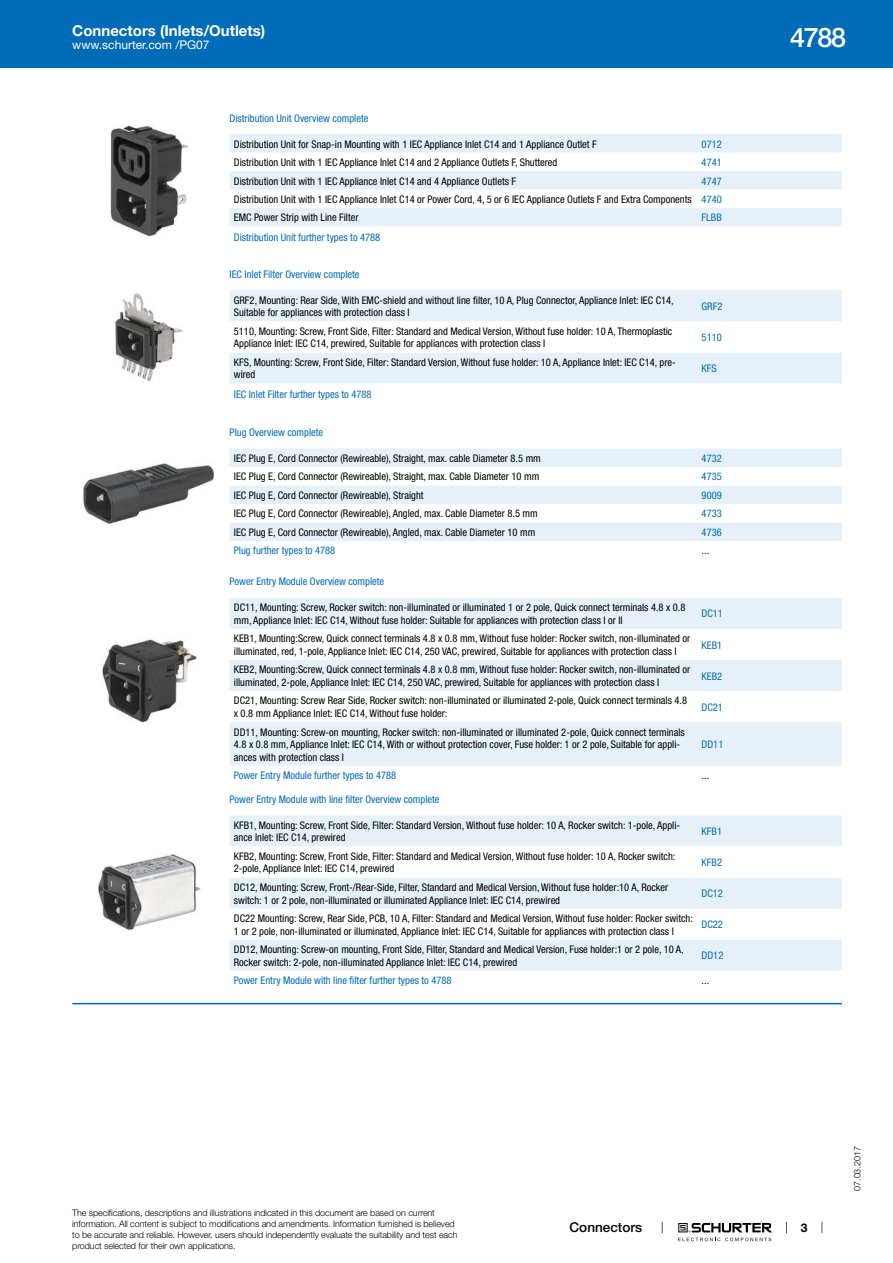
<style>
.page{position:relative;width:893px;height:1263px;background:#fff}
.page>*{position:absolute;margin:0;border:0;box-sizing:border-box;transform-origin:0 0}
.t1{font:500 27px "Helvetica Neue LT";color:#fff}
.t2{font:700 15px "Helvetica Neue LT";color:#fff}
.t3{font:500 13.5px "Helvetica Neue LT";color:#000}
.t4{font:12px "Helvetica Neue LT";color:#fff}
.t5{font:700 12px "Helvetica Neue LT";color:#000}
.t6{font:condensed 10.5px/12.6px "Helvetica Neue LT";color:#000}
.t7{font:condensed 10.5px "Helvetica Neue LT";color:#006bb6}
.t8{font:300 9px/10.8px "Helvetica Neue LT";letter-spacing:-.01em;color:#000}
.s1{color:#006bb6}
</style>
<div class="page">
<svg style="left:678px;top:1223px;width:94px;height:18px"></svg>
<div style="left:0;top:0;width:893px;height:68px;background:#006bb6"></div>
<img style="left:110px;top:125px;width:78px;height:112px">
<div style="left:230px;top:134px;width:612px;height:19px;background:#e6f0f8"></div>
<svg style="left:230px;top:171px;width:612px;height:55px;fill:#e6f0f8"></svg>
<img style="left:115px;top:293px;width:68px;height:89px">
<div style="left:230px;top:290px;width:612px;height:31px;background:#e6f0f8"></div>
<div style="left:230px;top:353px;width:612px;height:30px;background:#e6f0f8"></div>
<img style="left:83px;top:463px;width:131px;height:61px">
<div style="left:230px;top:448px;width:612px;height:19px;background:#e6f0f8"></div>
<svg style="left:230px;top:486px;width:612px;height:55px;fill:#e6f0f8"></svg>
<img style="left:102px;top:639px;width:95px;height:84px">
<div style="left:230px;top:598px;width:612px;height:31px;background:#e6f0f8"></div>
<svg style="left:230px;top:660px;width:612px;height:106px;fill:#e6f0f8"></svg>
<img style="left:98px;top:854px;width:103px;height:76px">
<div style="left:230px;top:815px;width:612px;height:31px;background:#e6f0f8"></div>
<svg style="left:230px;top:878px;width:612px;height:93px;fill:#e6f0f8"></svg>
<hr style="left:72px;top:1003px;width:770px;height:1px;background:#006bb6">
<h2 class="t2" style="left:72px;top:21px;width:195px">Connectors (Inlets/Outlets)</h2>
<p class="t4" style="left:72px;top:38px;width:139px">www.schurter.com /PG07</p>
<p class="t7" style="left:230px;top:112px;width:140px">Distribution Unit Overview complete</p>
<p class="t6" style="left:234px;top:137px;width:364px">Distribution Unit for Snap-in Mounting with 1 IEC Appliance Inlet C14 and 1 Appliance Outlet F</p>
<p class="t7" style="left:702px;top:138px;width:22px">0712</p>
<p class="t6" style="left:234px;top:156px;width:325px">Distribution Unit with 1 IEC Appliance Inlet C14 and 2 Appliance Outlets F, Shuttered</p>
<p class="t7" style="left:702px;top:156px;width:22px">4741</p>
<p class="t6" style="left:234px;top:174px;width:284px">Distribution Unit with 1 IEC Appliance Inlet C14 and 4 Appliance Outlets F</p>
<p class="t6" style="left:234px;top:171px;width:489px;line-height:18.5px;text-align:justify;text-indent:468px"><span class="s1">4747<br></span>Distribution Unit with 1 IEC Appliance Inlet C14 or Power Cord, 4, 5 or 6 IEC Appliance Outlets F and Extra Components <span class="s1">4740<br></span>EMC Power Strip with Line Filter</p>
<p class="t7" style="left:702px;top:212px;width:22px">FLBB</p>
<p class="t7" style="left:234px;top:231px;width:148px">Distribution Unit further types to 4788</p>
<p class="t7" style="left:230px;top:268px;width:131px">IEC Inlet Filter Overview complete</p>
<p class="t6" style="left:234px;top:294px;width:441px">GRF2, Mounting: Rear Side, With EMC-shield and without line filter, 10 A, Plug Connector, Appliance Inlet: IEC C14,<br>Suitable for appliances with protection class I</p>
<p class="t7" style="left:702px;top:300px;width:22px">GRF2</p>
<p class="t6" style="left:234px;top:325px;width:440px">5110, Mounting: Screw, Front Side, Filter: Standard and Medical Version, Without fuse holder: 10 A, Thermoplastic<br>Appliance Inlet: IEC C14, prewired, Suitable for appliances with protection class I</p>
<p class="t7" style="left:702px;top:331px;width:22px">5110</p>
<p class="t6" style="left:234px;top:356px;width:443px">KFS, Mounting: Screw, Front Side, Filter: Standard Version, Without fuse holder: 10 A, Appliance Inlet: IEC C14, pre&shy;wired</p>
<p class="t7" style="left:702px;top:362px;width:17px">KFS</p>
<p class="t7" style="left:234px;top:388px;width:139px">IEC Inlet Filter further types to 4788</p>
<p class="t7" style="left:230px;top:426px;width:95px">Plug Overview complete</p>
<p class="t6" style="left:234px;top:452px;width:308px">IEC Plug E, Cord Connector (Rewireable), Straight, max. cable Diameter 8.5 mm</p>
<p class="t7" style="left:702px;top:452px;width:22px">4732</p>
<p class="t6" style="left:234px;top:470px;width:307px">IEC Plug E, Cord Connector (Rewireable), Straight, max. Cable Diameter 10 mm</p>
<p class="t7" style="left:702px;top:471px;width:22px">4735</p>
<p class="t6" style="left:234px;top:489px;width:191px">IEC Plug E, Cord Connector (Rewireable), Straight</p>
<p class="t7" style="left:702px;top:489px;width:22px">9009</p>
<p class="t6" style="left:234px;top:507px;width:305px">IEC Plug E, Cord Connector (Rewireable), Angled, max. Cable Diameter 8.5 mm</p>
<p class="t7" style="left:702px;top:507px;width:22px">4733</p>
<p class="t6" style="left:234px;top:526px;width:303px">IEC Plug E, Cord Connector (Rewireable), Angled, max. Cable Diameter 10 mm</p>
<p class="t7" style="left:702px;top:526px;width:22px">4736</p>
<p class="t7" style="left:234px;top:544px;width:103px">Plug further types to 4788</p>
<p class="t6" style="left:702px;top:544px;width:9px">...</p>
<p class="t7" style="left:230px;top:575px;width:156px">Power Entry Module Overview complete</p>
<p class="t6" style="left:234px;top:601px;width:453px">DC11, Mounting: Screw, Rocker switch: non-illuminated or illuminated 1 or 2 pole, Quick connect terminals 4.8 x 0.8 mm, Appliance Inlet: IEC C14, Without fuse holder: Suitable for appliances with protection class I or II</p>
<p class="t7" style="left:702px;top:608px;width:23px">DC11</p>
<p class="t6" style="left:234px;top:632px;width:458px">KEB1, Mounting:Screw, Quick connect terminals 4.8 x 0.8 mm, Without fuse holder: Rocker switch, non-illuminated or illuminated, red, 1-pole, Appliance Inlet: IEC C14, 250 VAC, prewired, Suitable for appliances with protection class I</p>
<p class="t7" style="left:702px;top:639px;width:22px">KEB1</p>
<p class="t6" style="left:234px;top:663px;width:458px">KEB2, Mounting:Screw, Quick connect terminals 4.8 x 0.8 mm, Without fuse holder: Rocker switch, non-illuminated or illuminated, 2-pole, Appliance Inlet: IEC C14, 250 VAC, prewired, Suitable for appliances with protection class I</p>
<p class="t7" style="left:702px;top:670px;width:22px">KEB2</p>
<p class="t6" style="left:234px;top:694px;width:455px">DC21, Mounting: Screw Rear Side, Rocker switch: non-illuminated or illuminated 2-pole, Quick connect terminals 4.8 x 0.8 mm Appliance Inlet: IEC C14, Without fuse holder:</p>
<p class="t7" style="left:702px;top:701px;width:23px">DC21</p>
<p class="t6" style="left:234px;top:725px;width:452px">DD11, Mounting: Screw-on mounting, Rocker switch: non-illuminated or illuminated 2-pole, Quick connect terminals<br>4.8 x 0.8 mm, Appliance Inlet: IEC C14, With or without protection cover, Fuse holder: 1 or 2 pole, Suitable for appli&shy;ances with protection class I</p>
<p class="t7" style="left:702px;top:738px;width:23px">DD11</p>
<p class="t7" style="left:234px;top:769px;width:164px">Power Entry Module further types to 4788</p>
<p class="t6" style="left:702px;top:769px;width:9px">...</p>
<p class="t7" style="left:230px;top:793px;width:211px">Power Entry Module with line filter Overview complete</p>
<p class="t6" style="left:234px;top:819px;width:448px">KFB1, Mounting: Screw, Front Side, Filter: Standard Version, Without fuse holder: 10 A, Rocker switch: 1-pole, Appli&shy;ance Inlet: IEC C14, prewired</p>
<p class="t7" style="left:702px;top:825px;width:22px">KFB1</p>
<p class="t6" style="left:234px;top:850px;width:443px">KFB2, Mounting: Screw, Front Side, Filter: Standard and Medical Version, Without fuse holder: 10 A, Rocker switch:<br>2-pole, Appliance Inlet: IEC C14, prewired</p>
<p class="t7" style="left:702px;top:856px;width:22px">KFB2</p>
<p class="t6" style="left:234px;top:881px;width:436px">DC12, Mounting: Screw, Front-/Rear-Side, Filter, Standard and Medical Version, Without fuse holder:10 A, Rocker switch: 1 or 2 pole, non-illuminated or illuminated Appliance Inlet: IEC C14, prewired</p>
<p class="t7" style="left:702px;top:887px;width:23px">DC12</p>
<p class="t6" style="left:234px;top:912px;width:461px">DC22 Mounting: Screw, Rear Side, PCB, 10 A, Filter: Standard and Medical Version, Without fuse holder: Rocker switch:<br>1 or 2 pole, non-illuminated or illuminated, Appliance Inlet: IEC C14, Suitable for appliances with protection class I</p>
<p class="t7" style="left:702px;top:918px;width:23px">DC22</p>
<p class="t6" style="left:234px;top:943px;width:451px">DD12, Mounting: Screw-on mounting, Front Side, Filter, Standard and Medical Version, Fuse holder:1 or 2 pole, 10 A,<br>Rocker switch: 2-pole, non-illuminated Appliance Inlet: IEC C14, prewired</p>
<p class="t7" style="left:702px;top:949px;width:23px">DD12</p>
<p class="t7" style="left:234px;top:974px;width:219px">Power Entry Module with line filter further types to 4788</p>
<p class="t6" style="left:702px;top:974px;width:9px">...</p>
<p class="t8" style="left:72px;top:1207px;width:387px">The specifications, descriptions and illustrations indicated in this document are based on current information. All content is subject to modifications and amendments. Information furnished is believed to be accurate and reliable. However, users should independently evaluate the suitability and test each product selected for their own applications.</p>
<p class="t3" style="left:570px;top:1219px;width:74px">Connectors</p>
<h1 class="t1" style="left:790px;top:21px;width:57px">4788</h1>
<p class="t5" style="left:801px;top:1220px;width:8px">3</p>
<p class="t8" style="left:852px;top:1191px;width:46px;rotate:-90deg">07.03.2017</p>
</div>
